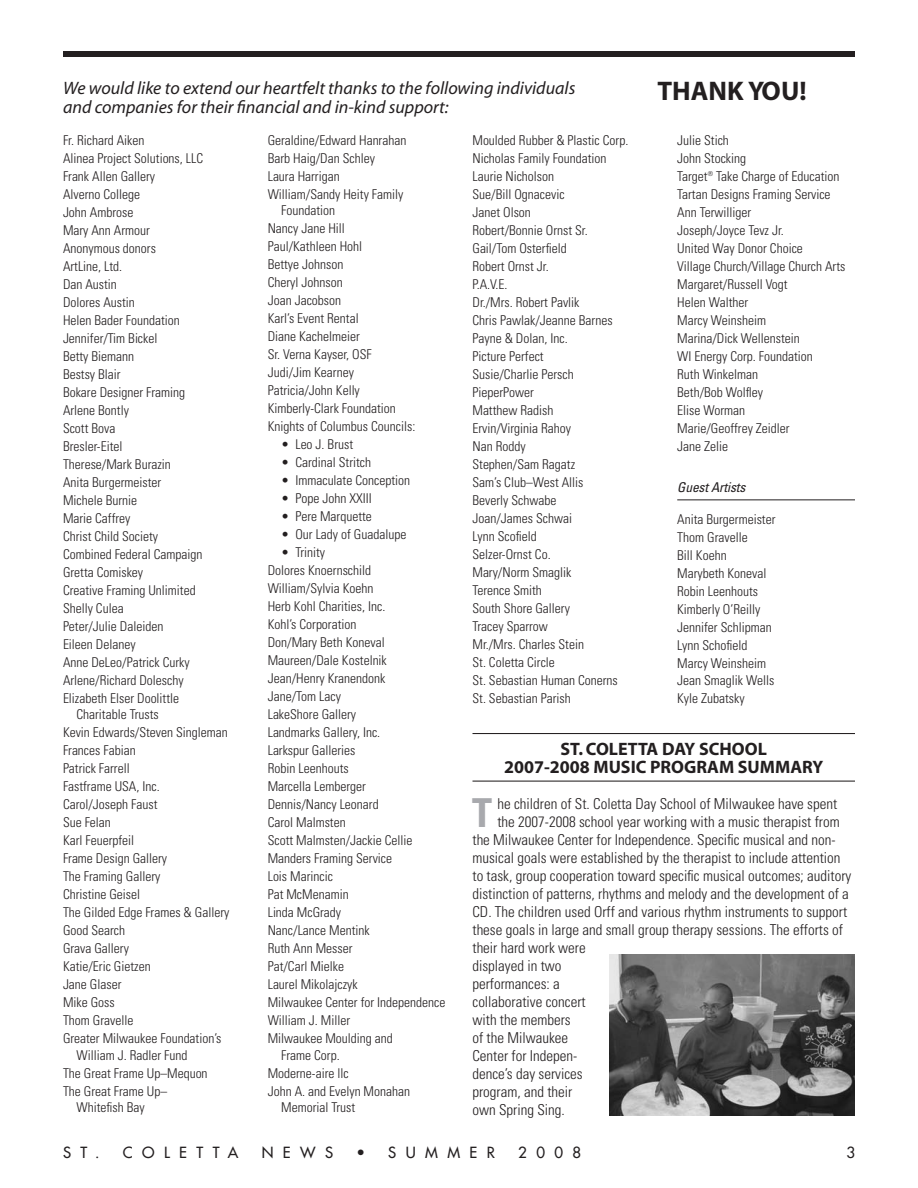
<style>
.page{position:relative;width:918px;height:1188px;background:#fff}
.page>*{position:absolute;margin:0;border:0;box-sizing:border-box;transform-origin:0 0}
.t1{font:700 condensed 39.9px "Univers";color:#a8a9ad}
.t2{font:700 27px "Myriad";color:#231f20}
.t3{font:italic 18px/19.5px "Myriad";color:#231f20}
.t4{font:700 18px/18px "Myriad";color:#231f20;text-align:center}
.t5{font:300 condensed 15px "Univers";color:#231f20}
.t6{font:15px "Futura";letter-spacing:.63em;color:#231f20}
.t7{font:300 condensed 13.5px/18px "Univers";color:#231f20}
.t8{font:italic condensed 13.5px "Univers";color:#231f20}
</style>
<div class="page">
<div style="left:63px;top:51px;width:792px;height:6px;background:#231f20"></div>
<hr style="left:677px;top:499px;width:178px;height:1px;background:#231f20">
<hr style="left:472px;top:733px;width:383px;height:1px;background:#231f20">
<hr style="left:472px;top:781px;width:383px;height:1px;background:#231f20">
<img style="left:609px;top:954px;width:246px;height:162px">
<h3 class="t3" style="left:63px;top:79px;width:514px">We would like to extend our heartfelt thanks to the following individuals and companies for their financial and in-kind support:</h3>
<h2 class="t2" style="left:657px;top:81px;width:151px">THANK YOU!</h2>
<p class="t7" style="left:63px;top:132px;width:142px">Fr. Richard Aiken<br>Alinea Project Solutions, LLC<br>Frank Allen Gallery<br>Alverno College<br>John Ambrose<br>Mary Ann Armour<br>Anonymous donors<br>ArtLine, Ltd.<br>Dan Austin<br>Dolores Austin<br>Helen Bader Foundation<br>Jennifer/Tim Bickel<br>Betty Biemann<br>Bestsy Blair<br>Bokare Designer Framing<br>Arlene Bontly<br>Scott Bova<br>Bresler-Eitel<br>Therese/Mark Burazin<br>Anita Burgermeister<br>Michele Burnie<br>Marie Caffrey<br>Christ Child Society<br>Combined Federal Campaign<br>Gretta Comiskey<br>Creative Framing Unlimited<br>Shelly Culea<br>Peter/Julie Daleiden<br>Eileen Delaney<br>Anne DeLeo/Patrick Curky<br>Arlene/Richard Doleschy<br>Elizabeth Elser Doolittle</p>
<p class="t7" style="left:63px;top:707px;width:168px;text-indent:14px">Charitable Trusts<br>Kevin Edwards/Steven Singleman<br>Frances Fabian<br>Patrick Farrell<br>Fastframe USA, Inc.<br>Carol/Joseph Faust<br>Sue Felan<br>Karl Feuerpfeil<br>Frame Design Gallery<br>The Framing Gallery<br>Christine Geisel<br>The Gilded Edge Frames &amp; Gallery<br>Good Search<br>Grava Gallery<br>Katie/Eric Gietzen<br>Jane Glaser<br>Mike Goss<br>Thom Gravelle<br>Greater Milwaukee Foundation’s</p>
<p class="t7" style="left:63px;top:1047px;width:146px;text-indent:14px">William J. Radler Fund<br>The Great Frame Up–Mequon<br>The Great Frame Up–</p>
<p class="t7" style="left:76px;top:1100px;width:70px">Whitefish Bay</p>
<p class="t7" style="left:268px;top:132px;width:140px">Geraldine/Edward Hanrahan<br>Barb Haig/Dan Schley<br>Laura Harrigan<br>William/Sandy Heity Family</p>
<p class="t7" style="left:268px;top:203px;width:149px;text-indent:14px">Foundation<br>Nancy Jane Hill<br>Paul/Kathleen Hohl<br>Bettye Johnson<br>Cheryl Johnson<br>Joan Jacobson<br>Karl’s Event Rental<br>Diane Kachelmeier<br>Sr. Verna Kayser, OSF<br>Judi/Jim Kearney<br>Patricia/John Kelly<br>Kimberly-Clark Foundation<br>Knights of Columbus Councils:</p>
<p class="t7" style="left:281px;top:437px;width:73px">• Leo J. Brust</p>
<p class="t7" style="left:281px;top:455px;width:91px">• Cardinal Stritch</p>
<p class="t7" style="left:281px;top:473px;width:130px">• Immaculate Conception</p>
<p class="t7" style="left:281px;top:491px;width:92px">• Pope John XXIII</p>
<p class="t7" style="left:281px;top:509px;width:92px">• Pere Marquette</p>
<p class="t7" style="left:281px;top:527px;width:127px">• Our Lady of Guadalupe</p>
<p class="t7" style="left:268px;top:545px;width:179px;text-indent:14px">• Trinity<br>Dolores Knoernschild<br>William/Sylvia Koehn<br>Herb Kohl Charities, Inc.<br>Kohl’s Corporation<br>Don/Mary Beth Koneval<br>Maureen/Dale Kostelnik<br>Jean/Henry Kranendonk<br>Jane/Tom Lacy<br>LakeShore Gallery<br>Landmarks Gallery, Inc.<br>Larkspur Galleries<br>Robin Leenhouts<br>Marcella Lemberger<br>Dennis/Nancy Leonard<br>Carol Malmsten<br>Scott Malmsten/Jackie Cellie<br>Manders Framing Service<br>Lois Marincic<br>Pat McMenamin<br>Linda McGrady<br>Nanc/Lance Mentink<br>Ruth Ann Messer<br>Pat/Carl Mielke<br>Laurel Mikolajczyk<br>Milwaukee Center for Independence<br>William J. Miller<br>Milwaukee Moulding and</p>
<p class="t7" style="left:268px;top:1047px;width:144px;text-indent:14px">Frame Corp.<br>Moderne-aire llc<br>John A. and Evelyn Monahan</p>
<p class="t7" style="left:281px;top:1100px;width:75px">Memorial Trust</p>
<p class="t7" style="left:473px;top:132px;width:157px">Moulded Rubber &amp; Plastic Corp.<br>Nicholas Family Foundation<br>Laurie Nicholson<br>Sue/Bill Ognacevic<br>Janet Olson<br>Robert/Bonnie Ornst Sr.<br>Gail/Tom Osterfield<br>Robert Ornst Jr.<br>P.A.V.E.<br>Dr./Mrs. Robert Pavlik<br>Chris Pawlak/Jeanne Barnes<br>Payne &amp; Dolan, Inc.<br>Picture Perfect<br>Susie/Charlie Persch<br>PieperPower<br>Matthew Radish<br>Ervin/Virginia Rahoy<br>Nan Roddy<br>Stephen/Sam Ragatz<br>Sam’s Club–West Allis<br>Beverly Schwabe<br>Joan/James Schwai<br>Lynn Scofield<br>Selzer-Ornst Co.<br>Mary/Norm Smaglik<br>Terence Smith<br>South Shore Gallery<br>Tracey Sparrow<br>Mr./Mrs. Charles Stein<br>St. Coletta Circle<br>St. Sebastian Human Conerns<br>St. Sebastian Parish</p>
<p class="t7" style="left:677px;top:132px;width:170px">Julie Stich<br>John Stocking<br>Target<sup>®</sup> Take Charge of Education<br>Tartan Designs Framing Service<br>Ann Terwilliger<br>Joseph/Joyce Tevz Jr.<br>United Way Donor Choice<br>Village Church/Village Church Arts<br>Margaret/Russell Vogt<br>Helen Walther<br>Marcy Weinsheim<br>Marina/Dick Wellenstein<br>WI Energy Corp. Foundation<br>Ruth Winkelman<br>Beth/Bob Wolfley<br>Elise Worman<br>Marie/Geoffrey Zeidler<br>Jane Zelie</p>
<p class="t8" style="left:677px;top:482px;width:72px">GuestArtists</p>
<p class="t7" style="left:677px;top:512px;width:100px">Anita Burgermeister<br>Thom Gravelle<br>Bill Koehn<br>Marybeth Koneval<br>Robin Leenhouts<br>Kimberly O’Reilly<br>Jennifer Schlipman<br>Lynn Schofield<br>Marcy Weinsheim</p>
<p class="t7" style="left:677px;top:672px;width:99px">Jean Smaglik Wells<br>Kyle Zubatsky</p>
<h3 class="t4" style="left:504px;top:741px;width:321px">ST. COLETTA DAY SCHOOL<br>2007-2008 MUSIC PROGRAM SUMMARY</h3>
<h1 class="t1" style="left:472px;top:798px;width:21px">T</h1>
<p class="t5" style="left:497px;top:798px;width:341px">he children of St. Coletta Day School of Milwaukee have spent</p>
<p class="t5" style="left:497px;top:816px;width:344px">the 2007-2008 school year working with a music therapist from</p>
<p class="t5" style="left:472px;top:834px;width:365px">the Milwaukee Center for Independence. Specific musical and non-</p>
<p class="t5" style="left:472px;top:852px;width:370px">musical goals were established by the therapist to include attention</p>
<p class="t5" style="left:472px;top:870px;width:380px">to task, group cooperation toward specific musical outcomes; auditory</p>
<p class="t5" style="left:472px;top:888px;width:378px">distinction of patterns, rhythms and melody and the development of a</p>
<p class="t5" style="left:472px;top:906px;width:376px">CD. The children used Orff and various rhythm instruments to support</p>
<p class="t5" style="left:472px;top:924px;width:372px">these goals in large and small group therapy sessions. The efforts of</p>
<p class="t5" style="left:472px;top:942px;width:115px">their hard work were</p>
<p class="t5" style="left:472px;top:960px;width:91px">displayed in two</p>
<p class="t5" style="left:472px;top:978px;width:89px">performances: a</p>
<p class="t5" style="left:472px;top:996px;width:115px">collaborative concert</p>
<p class="t5" style="left:472px;top:1014px;width:100px">with the members</p>
<p class="t5" style="left:472px;top:1032px;width:97px">of the Milwaukee</p>
<p class="t5" style="left:472px;top:1050px;width:106px">Center for Indepen-</p>
<p class="t5" style="left:472px;top:1068px;width:112px">dence’s day services</p>
<p class="t5" style="left:472px;top:1086px;width:101px">program, and their</p>
<p class="t5" style="left:472px;top:1104px;width:94px">own Spring Sing.</p>
<p class="t6" style="left:63px;top:1145px;width:177px">ST. COLETTA</p>
<p class="t6" style="left:262px;top:1145px;width:73px">NEWS</p>
<p class="t6" style="left:356px;top:1145px;width:140px">• SUMMER</p>
<p class="t6" style="left:518px;top:1145px;width:65px">2008</p>
<p class="t6" style="left:846px;top:1145px;width:10px">3</p>
</div>
